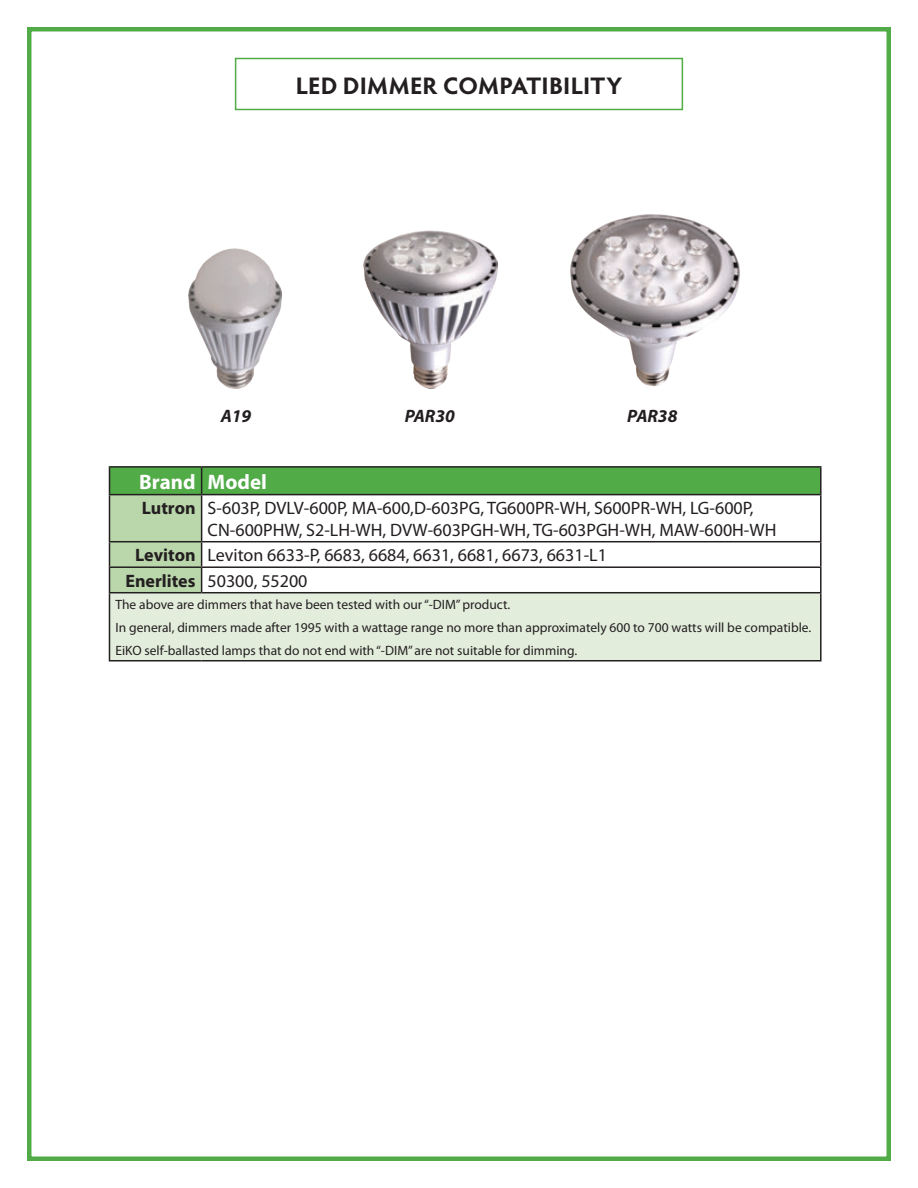
<style>
.page{position:relative;width:918px;height:1188px;background:#fff}
.page>*{position:absolute;margin:0;border:0;box-sizing:border-box;transform-origin:0 0}
.t1{font:700 24px "Hypatia Sans Pro";letter-spacing:.01em;color:#231f20}
.t2{font:700 21px "Myriad Pro";color:#fff}
.t3{font:18px/21.6px "Myriad Pro";color:#231f20}
.t4{font:italic 700 18px "Myriad Pro";color:#231f20}
.t5{font:13.5px/23px "Myriad Pro";color:#231f20}
.s1{font-weight:700}
</style>
<div class="page">
<div style="left:27px;top:27px;width:864px;height:1134px;border:4px solid #51ab47"></div>
<div style="left:235px;top:58px;width:448px;height:52px;border:2px solid #51ab47"></div>
<div style="left:109px;top:593px;width:712px;height:68px;background:#e3eddc"></div>
<hr style="left:109px;top:466px;width:93px;height:2px;background:#231f20">
<hr style="left:202px;top:466px;width:620px;height:2px;background:#231f20">
<hr style="left:820px;top:468px;width:2px;height:26px;background:#231f20">
<hr style="left:202px;top:494px;width:620px;height:1px;background:#231f20">
<hr style="left:820px;top:495px;width:2px;height:46px;background:#231f20">
<hr style="left:202px;top:541px;width:620px;height:1px;background:#231f20">
<hr style="left:820px;top:542px;width:2px;height:24px;background:#231f20">
<hr style="left:202px;top:566px;width:620px;height:2px;background:#231f20">
<svg style="left:109px;top:467px;width:712px;height:125px"></svg>
<hr style="left:820px;top:568px;width:2px;height:24px;background:#231f20">
<hr style="left:109px;top:592px;width:93px;height:1px;background:#231f20">
<hr style="left:109px;top:593px;width:1px;height:67px;background:#231f20">
<hr style="left:202px;top:592px;width:620px;height:1px;background:#231f20">
<hr style="left:820px;top:593px;width:2px;height:67px;background:#231f20">
<hr style="left:109px;top:660px;width:93px;height:2px;background:#231f20">
<hr style="left:202px;top:660px;width:620px;height:2px;background:#231f20">
<img style="left:188px;top:249px;width:94px;height:139px">
<img style="left:364px;top:231px;width:133px;height:157px">
<img style="left:570px;top:214px;width:170px;height:173px">
<h1 class="t1" style="left:296px;top:68px;width:328px">LED DIMMER COMPATIBILITY</h1>
<h3 class="t4" style="left:221px;top:404px;width:32px">A19</h3>
<h3 class="t4" style="left:405px;top:404px;width:52px">PAR30</h3>
<h3 class="t4" style="left:627px;top:404px;width:52px">PAR38</h3>
<h2 class="t2" style="left:139px;top:468px;width:129px">Brand Model</h2>
<h3 class="t3" style="left:208px;top:497px;width:570px;text-indent:-66px"><span class="s1">Lutron</span> S-603P, DVLV‐600P, MA‐600,D‐603PG, TG600PR‐WH, S600PR‐WH, LG‐600P,<br>CN‐600PHW, S2‐LH‐WH, DVW‐603PGH‐WH, TG‐603PGH‐WH, MAW‐600H‐WH</h3>
<h3 class="t3" style="left:125px;top:542px;width:483px;line-height:25.5px;text-indent:10px"><span class="s1">Leviton</span> Leviton 6633‐P, 6683, 6684, 6631, 6681, 6673, 6631‐L1<br><span class="s1">Enerlites</span> 50300, 55200</h3>
<p class="t5" style="left:115px;top:593px;width:697px">The above are dimmers that have been tested with our “-DIM” product.<br>In general, dimmers made after 1995 with a wattage range no more than approximately 600 to 700 watts will be compatible.<br>EiKO self-ballasted lamps that do not end with “-DIM” are not suitable for dimming.</p>
</div>
